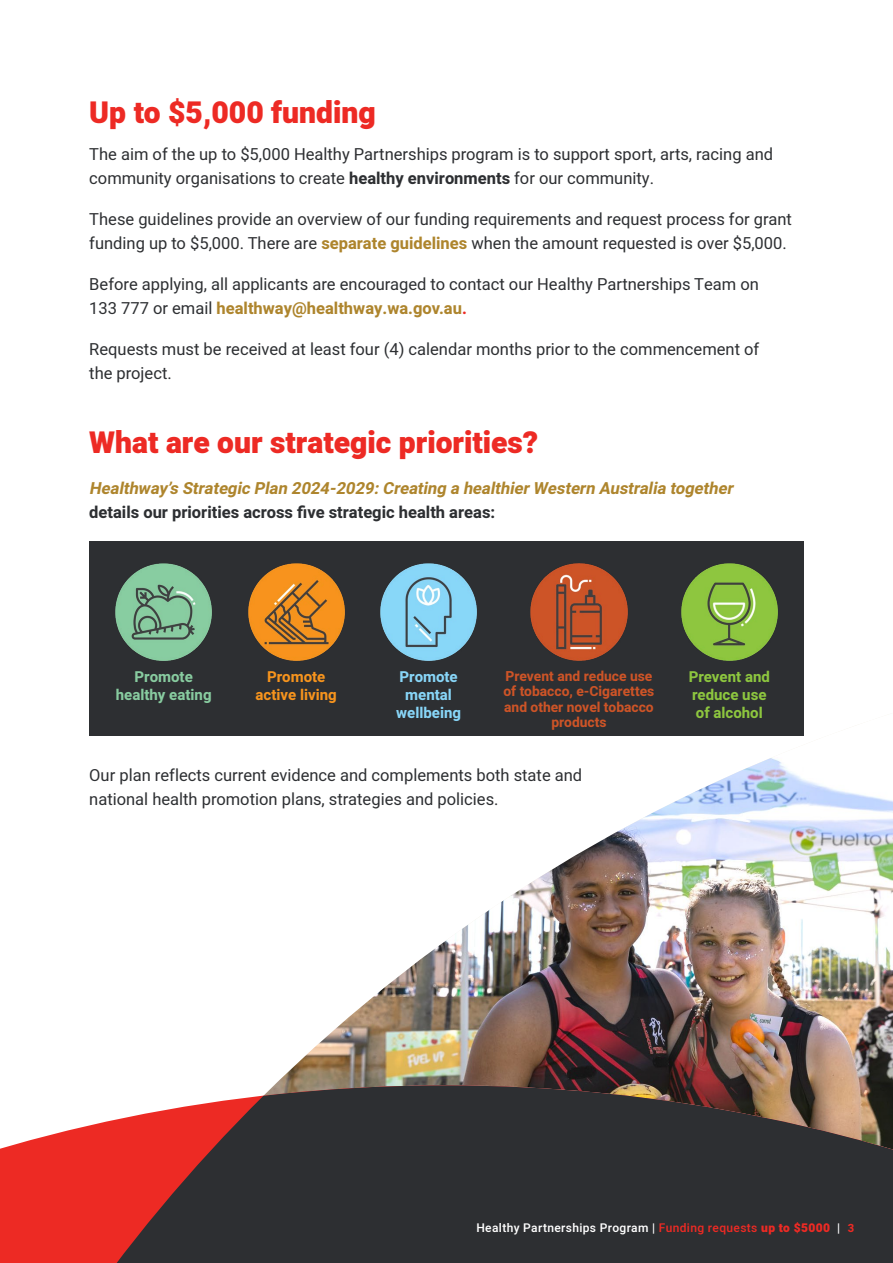
<style>
.page{position:relative;width:893px;height:1263px;background:#fff}
.page>*{position:absolute;margin:0;border:0;box-sizing:border-box;transform-origin:0 0}
.t1{font:900 30px "Heebo";color:#ed2a24}
.t2{font:16.5px/24px "Heebo";color:#2d2f32}
.t3{font:italic 700 16.5px "Heebo";color:#ae852d}
.t4{font:700 16.5px "Heebo";color:#2d2f32}
.t5{font:700 15px/18px "Heebo";color:#8dc63f}
.t6{font:700 15px/18px "Heebo";color:#88d6f8;text-align:center}
.t7{font:700 15px/18px "Heebo";color:#88cca0;text-align:center}
.t8{font:700 15px/18px "Heebo";color:#f7941d;text-align:center}
.t9{font:700 13.8px/15.1px "Heebo";color:#cd5427;text-align:center}
.t10{font:500 12px "Heebo";letter-spacing:.03em;color:#fff}
.s1{font-weight:700}
.s2{font-weight:700;color:#ae852d}
.s3{font-weight:700;color:#ed2a24}
.s4{color:#ed2a24}
.s5{font-weight:900;color:#ed2a24}
.s6{font-weight:700;font-size:11.25px;color:#ed2a24}
</style>
<div class="page">
<img style="left:263px;top:735px;width:630px;height:350px">
<svg style="left:0;top:1085px;width:893px;height:178px;background:#5c3d3d"></svg>
<div style="left:89px;top:541px;width:715px;height:194px;background:#2d2f32"></div>
<img style="left:115px;top:563px;width:97px;height:98px">
<img style="left:248px;top:563px;width:97px;height:98px">
<img style="left:380px;top:563px;width:97px;height:98px">
<img style="left:530px;top:563px;width:98px;height:98px">
<img style="left:681px;top:563px;width:97px;height:98px">
<h1 class="t1" style="left:89px;top:91px;width:288px">Up to $5,000 funding</h1>
<p class="t2" style="left:89px;top:142px;width:685px">The aim of the up to $5,000 Healthy Partnerships program is to support sport, arts, racing and community organisations to create <span class="s1">healthy environments</span> for our community.</p>
<p class="t2" style="left:89px;top:207px;width:704px">These guidelines provide an overview of our funding requirements and request process for grant funding up to $5,000. There are <span class="s2">separate guidelines</span> when the amount requested is over $5,000.</p>
<p class="t2" style="left:89px;top:272px;width:671px">Before applying, all applicants are encouraged to contact our Healthy Partnerships Team on<br>133 777 or email <span class="s2">healthway@healthway.wa.gov.au</span><span class="s3">.</span></p>
<p class="t2" style="left:89px;top:337px;width:672px">Requests must be received at least four (4) calendar months prior to the commencement of the project.</p>
<h1 class="t1" style="left:89px;top:421px;width:451px">What are our strategic priorities?</h1>
<p class="t3" style="left:89px;top:476px;width:649px">Healthway’s Strategic Plan 2024-2029:Creating a healthierWestern Australia together</p>
<p class="t4" style="left:89px;top:500px;width:407px">details our priorities across five strategic health areas:</p>
<p class="t7" style="left:116px;top:668px;width:97px">Promote healthy eating</p>
<p class="t8" style="left:256px;top:668px;width:83px">Promote active living</p>
<p class="t6" style="left:396px;top:668px;width:66px">Promote mental wellbeing</p>
<p class="t9" style="left:503px;top:669px;width:152px">Prevent and reduce use of tobacco, e-Cigarettes and other novel tobacco products</p>
<p class="t5" style="left:689px;top:668px;width:83px">Prevent and reduce use of alcohol</p>
<p class="t2" style="left:89px;top:763px;width:494px">Our plan reflects current evidence and complements both state and national health promotion plans, strategies and policies.</p>
<p class="t10" style="left:476px;top:1219px;width:379px">Healthy Partnerships Program | <span class="s4">Funding requests</span> <span class="s5">up to $5000</span> | <span class="s6">3</span></p>
</div>
